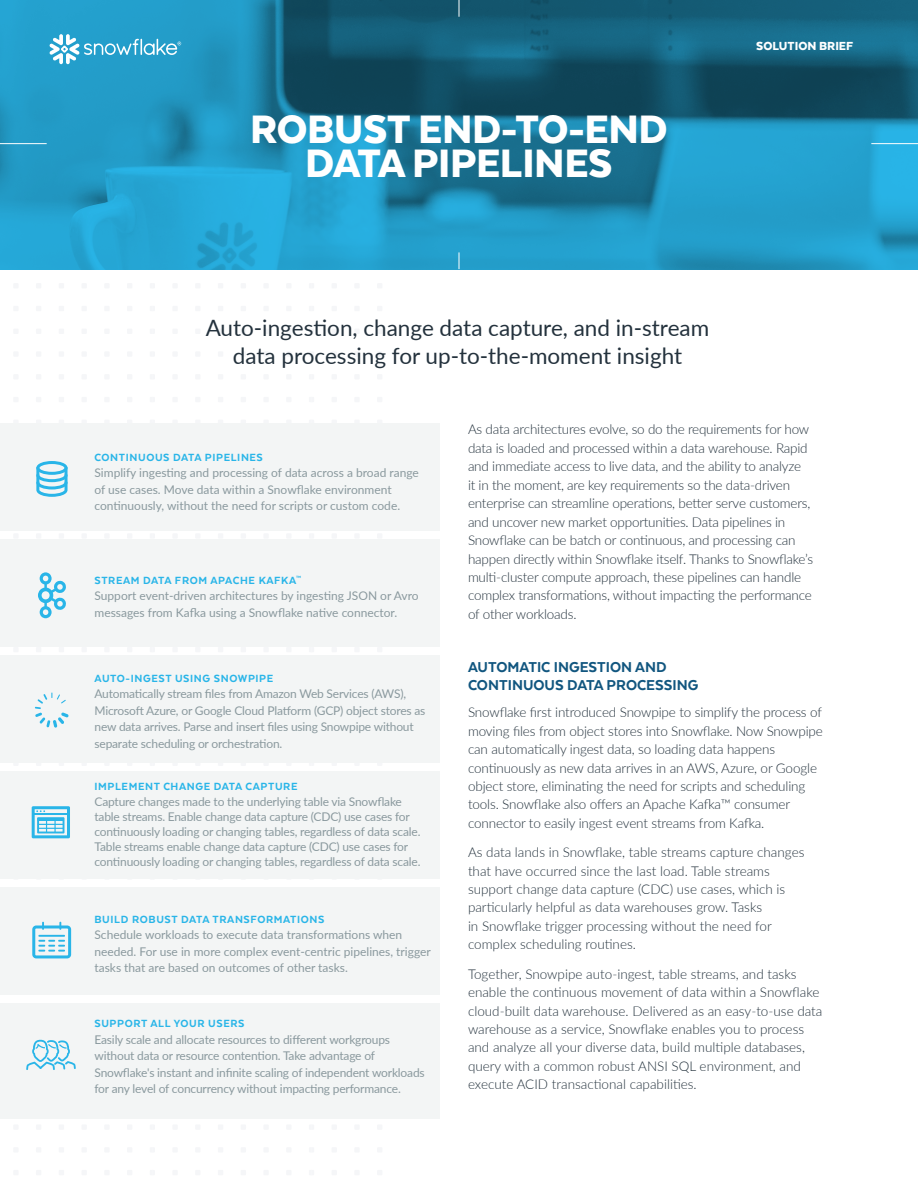
<style>
.page{position:relative;width:918px;height:1188px;background:#fff}
.page>*{position:absolute;margin:0;border:0;box-sizing:border-box;transform-origin:0 0}
.t1{font:900 45.75px/33.9px "Texta";letter-spacing:-.01em;color:#fff;text-align:center}
.body_copy{font:22.5px/28.5px "Lato";color:#24323d;text-align:center}
.body_copy-2{font:800 16.5px/18px "Texta";color:#11567f}
.body_copy-3{font:300 13.5px/18.5px "Lato";letter-spacing:-.01em;color:#24323d}
.t2{font:900 13.5px "Texta";color:#fff}
.side_bar_body{font:12px/16.5px "Lato";letter-spacing:-.015em;color:#8a999e}
.bar_title{font:800 12px "Texta";letter-spacing:.05em;color:#29b5e8}
.s1{font-family:"Texta";font-weight:800;color:#29b5e8}
</style>
<div class="page">
<img style="left:0;top:0;width:918px;height:269px">
<div style="left:0;top:424px;width:440px;height:107px;background:#f3f5f5"></div>
<div style="left:0;top:772px;width:440px;height:107px;background:#f3f5f5"></div>
<div style="left:0;top:540px;width:440px;height:107px;background:#f3f5f5"></div>
<div style="left:0;top:888px;width:440px;height:107px;background:#f3f5f5"></div>
<div style="left:0;top:656px;width:440px;height:107px;background:#f3f5f5"></div>
<div style="left:0;top:1004px;width:440px;height:115px;background:#f3f5f5"></div>
<svg style="left:26px;top:1039px;width:50px;height:31px"></svg>
<svg style="left:36px;top:461px;width:32px;height:36px"></svg>
<svg style="left:38px;top:572px;width:28px;height:46px"></svg>
<svg style="left:35px;top:692px;width:34px;height:36px"></svg>
<svg style="left:32px;top:806px;width:38px;height:32px"></svg>
<hr style="left:33px;top:813px;width:35px;height:2px;background:#29b5e8">
<svg style="left:32px;top:921px;width:39px;height:37px"></svg>
<svg style="left:459px;top:252px;width:1px;height:17px"></svg>
<svg style="left:459px;top:0;width:1px;height:17px"></svg>
<hr style="left:0;top:143px;width:47px;height:1px;background:#fff">
<hr style="left:871px;top:143px;width:47px;height:1px;background:#fff">
<svg style="left:49px;top:34px;width:132px;height:30px;background:#50b1d5"></svg>
<p class="t1" style="left:250px;top:112px;width:419px">ROBUST END-TO-END<br>DATA PIPELINES</p>
<p class="t2" style="left:756px;top:39px;width:99px">SOLUTION BRIEF</p>
<p class="body_copy" style="left:206px;top:312px;width:505px">Auto-ingestion, change data capture, and in-stream data processing for up-to-the-moment insight</p>
<p class="bar_title" style="left:94px;top:451px;width:170px">CONTINUOUS DATA PIPELINES</p>
<p class="side_bar_body" style="left:94px;top:464px;width:326px">Simplify ingesting and processing of data across a broad range of use cases. Move data within a Snowflake environment continuously, without the need for scripts or custom code.</p>
<p class="bar_title" style="left:94px;top:574px;width:208px">STREAM DATA FROM APACHE KAFKA<sup>™</sup></p>
<p class="side_bar_body" style="left:94px;top:587px;width:326px">Support event-driven architectures by ingesting JSON or Avro messages from Kafka using a Snowflake native connector.</p>
<p class="bar_title" style="left:94px;top:672px;width:180px">AUTO-INGEST USING SNOWPIPE</p>
<p class="side_bar_body" style="left:94px;top:685px;width:332px">Automatically stream files from Amazon Web Services (AWS), Microsoft Azure, or Google Cloud Platform (GCP) object stores as new data arrives. Parse and insert files using Snowpipe without separate scheduling or orchestration.</p>
<p class="bar_title" style="left:94px;top:780px;width:205px">IMPLEMENT CHANGE DATA CAPTURE</p>
<p class="side_bar_body" style="left:94px;top:794px;width:328px;line-height:15px">Capture changes made to the underlying table via Snowflake table streams. Enable change data capture (CDC) use cases for continuously loading or changing tables, regardless of data scale.<br>Table streams enable change data capture (CDC) use cases for continuously loading or changing tables, regardless of data scale.</p>
<p class="bar_title" style="left:94px;top:913px;width:231px">BUILD ROBUST DATA TRANSFORMATIONS</p>
<p class="side_bar_body" style="left:94px;top:926px;width:338px">Schedule workloads to execute data transformations when needed. For use in more complex event-centric pipelines, trigger tasks that are based on outcomes of other tasks.</p>
<p class="side_bar_body" style="left:94px;top:1014px;width:332px"><span class="s1">SUPPORT ALL YOUR USERS<br></span>Easily scale and allocate resources to different workgroups without data or resource contention. Take advantage of Snowflake's instant and infinite scaling of independent workloads for any level of concurrency without impacting performance.</p>
<p class="body_copy-3" style="left:468px;top:420px;width:347px">As data architectures evolve, so do the requirements for how data is loaded and processed within a data warehouse. Rapid and immediate access to live data, and the ability to analyze<br>it in the moment, are key requirements so the data-driven enterprise can streamline operations, better serve customers, and uncover new market opportunities. Data pipelines in Snowflake can be batch or continuous, and processing can happen directly within Snowflake itself. Thanks to Snowflake’s multi-cluster compute approach, these pipelines can handle complex transformations, without impacting the performance of other workloads.</p>
<p class="body_copy-2" style="left:468px;top:658px;width:232px">AUTOMATIC INGESTION AND<br>CONTINUOUS DATA PROCESSING</p>
<p class="body_copy-3" style="left:468px;top:703px;width:356px">Snowflake first introduced Snowpipe to simplify the process of moving files from object stores into Snowflake. Now Snowpipe can automatically ingest data, so loading data happens continuously as new data arrives in an AWS, Azure, or Google object store, eliminating the need for scripts and scheduling tools. Snowflake also offers an Apache Kafka™ consumer connector to easily ingest event streams from Kafka.</p>
<p class="body_copy-3" style="left:468px;top:843px;width:338px">As data lands in Snowflake, table streams capture changes that have occurred since the last load. Table streams support change data capture (CDC) use cases, which is particularly helpful as data warehouses grow. Tasks<br>in Snowflake trigger processing without the need for complex scheduling routines.</p>
<p class="body_copy-3" style="left:468px;top:964px;width:356px">Together, Snowpipe auto-ingest, table streams, and tasks enable the continuous movement of data within a Snowflake cloud-built data warehouse. Delivered as an easy-to-use data warehouse as a service, Snowflake enables you to process and analyze all your diverse data, build multiple databases, query with a common robust ANSI SQL environment, and execute ACID transactional capabilities.</p>
</div>
